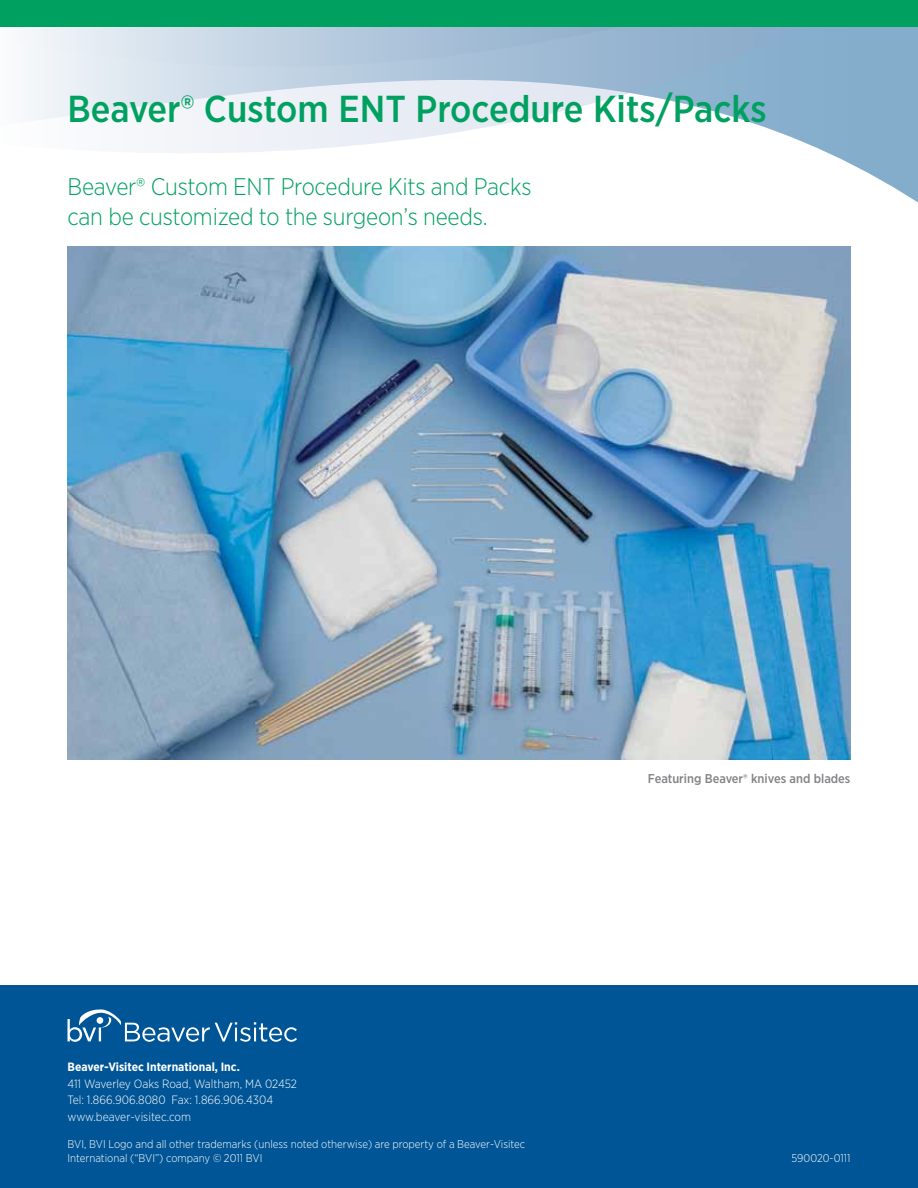
<style>
.page{position:relative;width:918px;height:1188px;background:#fff}
.page>*{position:absolute;margin:0;border:0;box-sizing:border-box;transform-origin:0 0}
.t1{font:500 37.5px "Gotham Narrow";color:#00a160}
.t2{font:300 24px/30px "Gotham Narrow";letter-spacing:-.01em;color:#00a160}
.t3{font:500 12.75px "Gotham Narrow";color:#808285}
.t4{font:300 12px/16.5px "Gotham Narrow";color:#fff}
.t5{font:700 12px "Gotham Narrow";color:#fff}
.t6{font:300 11.25px/13.5px "Gotham Narrow";color:#fff}
</style>
<div class="page">
<svg style="left:847px;top:162px;width:71px;height:41px"></svg>
<svg style="left:24px;top:27px;width:894px;height:135px"></svg>
<div style="left:0;top:0;width:918px;height:27px;background:#00a160"></div>
<div style="left:0;top:986px;width:918px;height:202px;background:#005596"></div>
<svg style="left:68px;top:1009px;width:229px;height:33px"></svg>
<img style="left:68px;top:246px;width:782px;height:513px">
<svg style="left:917px;top:78px;width:1px;height:124px"></svg>
<h1 class="t1" style="left:68px;top:86px;width:701px">Beaver® Custom ENT Procedure Kits/Packs</h1>
<h2 class="t2" style="left:68px;top:171px;width:466px">Beaver® Custom ENT Procedure Kits and Packs can be customized to the surgeon’s needs.</h2>
<p class="t5" style="left:68px;top:1059px;width:174px">Beaver-Visitec International, Inc.</p>
<p class="t4" style="left:68px;top:1075px;width:231px">411 Waverley Oaks Road, Waltham, MA 02452<br>Tel: 1.866.906.8080 Fax: 1.866.906.4304 www.beaver-visitec.com</p>
<p class="t6" style="left:68px;top:1137px;width:459px">BVI, BVI Logo and all other trademarks (unless noted otherwise) are property of a Beaver-Visitec<br>International (“BVI”) company © 2011 BVI</p>
<p class="t3" style="left:648px;top:771px;width:204px">Featuring Beaver® knives and blades</p>
<p class="t6" style="left:792px;top:1151px;width:60px">590020-0111</p>
</div>
